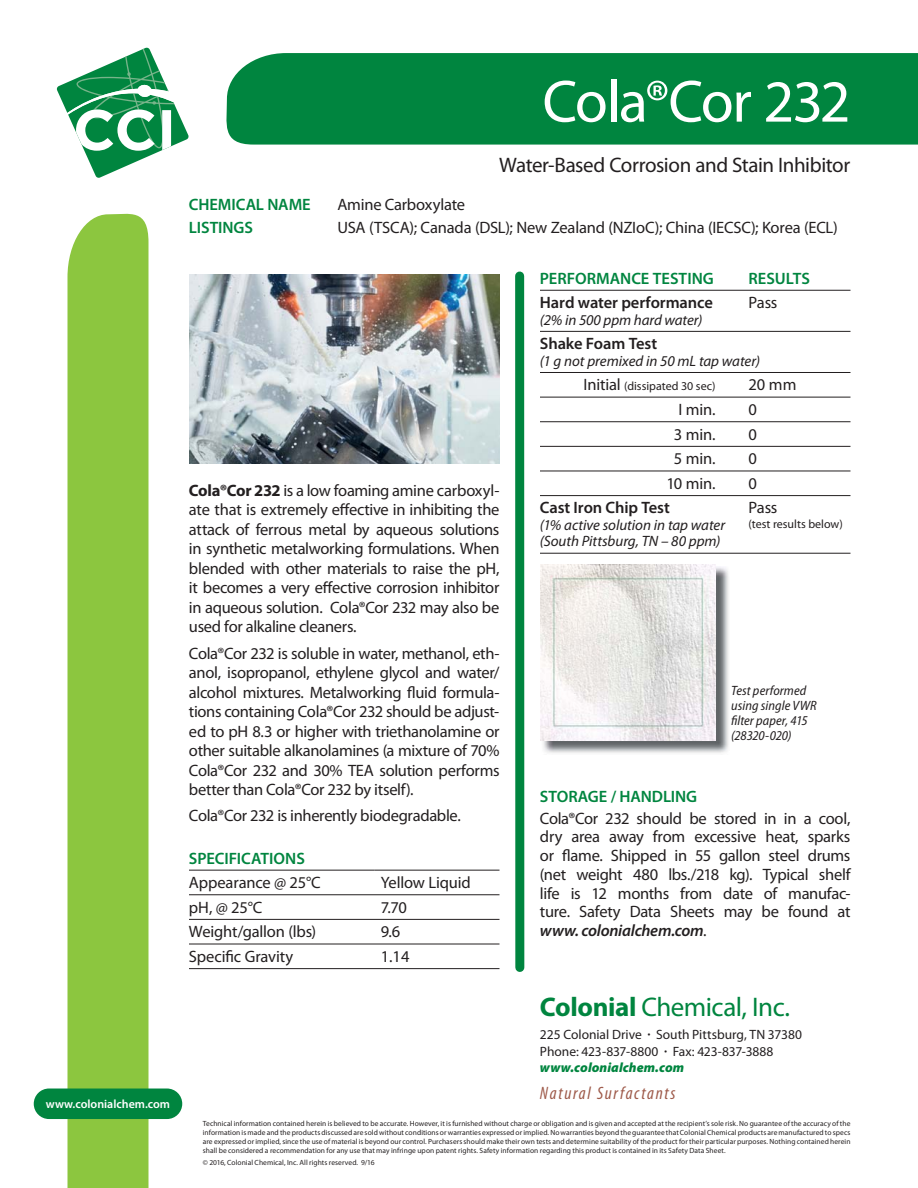
<style>
.page{position:relative;width:918px;height:1188px;background:#fff}
.page>*{position:absolute;margin:0;border:0;box-sizing:border-box;transform-origin:0 0}
.t1{font:60px "Myriad Pro";letter-spacing:-.03em;color:#fff}
.t2{font:27px "Myriad Pro";letter-spacing:-.02em;color:#00853f}
.t3{font:21px "Myriad Pro";letter-spacing:-.02em;color:#231f20}
.t4{font:italic condensed 18px "Myriad Pro";letter-spacing:.095em;color:#9e5a4a}
.t5{font:16.5px/19.5px "Myriad Pro";letter-spacing:-.015em;color:#231f20;text-align:justify}
.t6{font:600 16.5px "Myriad Pro";letter-spacing:-.005em;color:#00853f}
.t7{font:600 16.5px "Myriad Pro";letter-spacing:-.005em;color:#231f20}
.t8{font:italic 15px/16.5px "Myriad Pro";letter-spacing:-.005em;color:#231f20}
.t9{font:13.5px/16.5px "Myriad Pro";letter-spacing:-.005em;color:#231f20}
.t10{font:italic semi-condensed 13.5px/15px "Myriad Pro";color:#231f20}
.t11{font:12px "Myriad Pro";color:#231f20}
.t12{font:600 12px "Myriad Pro";color:#fff}
.t13{font:7.5px/9px "Myriad Pro";letter-spacing:.005em;color:#231f20;text-align:justify}
.s1{font-weight:700}
.s2{font-size:16.5px}
.s3{font-weight:600;font-style:italic}
.s4{font-weight:600}
.s5{font-weight:900;font-style:italic;color:#00853f}
</style>
<div class="page">
<div style="left:226px;top:53px;width:692px;height:92px;background:#00853f"></div>
<svg style="left:56px;top:47px;width:133px;height:131px"></svg>
<div style="left:68px;top:213px;width:80px;height:975px;background:#8cc63f"></div>
<div style="left:34px;top:1089px;width:148px;height:30px;background:#00853f;border-radius:15px"></div>
<div style="left:515px;top:276px;width:9px;height:692px;background:#00853f"></div>
<img style="left:189px;top:275px;width:310px;height:189px">
<hr style="left:375px;top:870px;width:125px;height:1px;background:#231f20">
<hr style="left:189px;top:894px;width:311px;height:1px;background:#231f20">
<hr style="left:189px;top:919px;width:311px;height:1px;background:#231f20">
<hr style="left:189px;top:944px;width:311px;height:1px;background:#231f20">
<hr style="left:189px;top:968px;width:311px;height:1px;background:#231f20">
<hr style="left:189px;top:870px;width:186px;height:1px;background:#231f20">
<img style="left:542px;top:567px;width:187px;height:186px">
<img style="left:540px;top:565px;width:176px;height:175px">
<hr style="left:540px;top:290px;width:310px;height:1px;background:#231f20">
<hr style="left:540px;top:331px;width:310px;height:1px;background:#231f20">
<hr style="left:540px;top:372px;width:310px;height:1px;background:#231f20">
<hr style="left:540px;top:397px;width:310px;height:1px;background:#231f20">
<hr style="left:540px;top:421px;width:310px;height:1px;background:#231f20">
<hr style="left:540px;top:446px;width:310px;height:1px;background:#231f20">
<hr style="left:540px;top:471px;width:310px;height:1px;background:#231f20">
<hr style="left:540px;top:495px;width:310px;height:1px;background:#231f20">
<hr style="left:540px;top:553px;width:310px;height:1px;background:#231f20">
<p class="t12" style="left:46px;top:1100px;width:126px">www.colonialchem.com</p>
<h1 class="t1" style="left:543px;top:79px;width:309px">Cola®Cor 232</h1>
<p class="t3" style="left:499px;top:157px;width:353px">Water-Based Corrosion and Stain Inhibitor</p>
<p class="t6" style="left:189px;top:198px;width:123px">CHEMICAL NAME</p>
<p class="t5" style="left:337px;top:196px;width:129px">Amine Carboxylate</p>
<p class="t6" style="left:189px;top:221px;width:65px">LISTINGS</p>
<p class="t5" style="left:337px;top:219px;width:502px">USA (TSCA); Canada (DSL); New Zealand (NZIoC); China (IECSC); Korea (ECL)</p>
<p class="t5" style="left:189px;top:482px;width:312px"><span class="s1">Cola®Cor 232</span> is a low foaming amine carboxyl&shy;ate that is extremely effective in inhibiting the attack of ferrous metal by aqueous solutions in synthetic metalworking formulations. When blended with other materials to raise the pH, it becomes a very effective corrosion inhibitor in aqueous solution. Cola®Cor 232 may also be used for alkaline cleaners.</p>
<p class="t5" style="left:189px;top:645px;width:312px">Cola®Cor 232 is soluble in water, methanol, eth&shy;anol, isopropanol, ethylene glycol and water/ alcohol mixtures. Metalworking fluid formula&shy;tions containing Cola®Cor 232 should be adjust&shy;ed to pH 8.3 or higher with triethanolamine or other suitable alkanolamines (a mixture of 70% Cola®Cor 232 and 30% TEA solution performs better than Cola®Cor 232 by itself).</p>
<p class="t5" style="left:189px;top:808px;width:273px">Cola®Cor 232 is inherently biodegradable.</p>
<p class="t6" style="left:189px;top:852px;width:117px">SPECIFICATIONS</p>
<p class="t5" style="left:189px;top:874px;width:133px">Appearance @ 25°C</p>
<p class="t5" style="left:381px;top:874px;width:92px">Yellow Liquid</p>
<p class="t5" style="left:189px;top:899px;width:75px">pH, @ 25°C</p>
<p class="t5" style="left:381px;top:899px;width:28px">7.70</p>
<p class="t5" style="left:189px;top:924px;width:129px">Weight/gallon (lbs)</p>
<p class="t5" style="left:381px;top:924px;width:21px">9.6</p>
<p class="t5" style="left:189px;top:948px;width:106px">Specific Gravity</p>
<p class="t5" style="left:381px;top:948px;width:30px">1.14</p>
<p class="t6" style="left:540px;top:272px;width:175px">PERFORMANCE TESTING</p>
<p class="t6" style="left:749px;top:272px;width:63px">RESULTS</p>
<p class="t7" style="left:540px;top:296px;width:174px">Hard water performance</p>
<p class="t8" style="left:540px;top:313px;width:164px">(2% in 500 ppm hard water)</p>
<p class="t5" style="left:749px;top:295px;width:31px">Pass</p>
<p class="t7" style="left:540px;top:337px;width:119px">Shake Foam Test</p>
<p class="t8" style="left:540px;top:354px;width:222px">(1 g not premixed in 50 mL tap water)</p>
<p class="t11" style="left:584px;top:382px;width:133px"><span class="s2">Initial</span> (dissipated 30 sec)</p>
<p class="t5" style="left:749px;top:377px;width:49px">20 mm</p>
<p class="t5" style="left:678px;top:401px;width:39px">I min.</p>
<p class="t5" style="left:748px;top:401px;width:10px">0</p>
<p class="t5" style="left:674px;top:426px;width:43px">3 min.</p>
<p class="t5" style="left:748px;top:426px;width:10px">0</p>
<p class="t5" style="left:674px;top:451px;width:43px">5 min.</p>
<p class="t5" style="left:748px;top:451px;width:10px">0</p>
<p class="t5" style="left:666px;top:475px;width:51px">10 min.</p>
<p class="t5" style="left:749px;top:475px;width:10px">0</p>
<p class="t7" style="left:540px;top:502px;width:131px">Cast Iron Chip Test</p>
<p class="t8" style="left:540px;top:518px;width:187px">(1% active solution in tap water (South Pittsburg, TN – 80 ppm)</p>
<p class="t5" style="left:749px;top:500px;width:31px">Pass</p>
<p class="t11" style="left:749px;top:520px;width:96px">(test results below)</p>
<p class="t10" style="left:731px;top:685px;width:87px">Test performed using single VWR filter paper, 415 (28320-020)</p>
<p class="t6" style="left:540px;top:790px;width:159px">STORAGE / HANDLING</p>
<p class="t5" style="left:540px;top:810px;width:312px;line-height:18.8px">Cola®Cor 232 should be stored in in a cool, dry area away from excessive heat, sparks or flame. Shipped in 55 gallon steel drums (net weight 480 lbs./218 kg). Typical shelf life is 12 months from date of manufac&shy;ture. Safety Data Sheets may be found at <span class="s3">www. colonialchem.com</span>.</p>
<h2 class="t2" style="left:540px;top:997px;width:252px"><span class="s1">Colonial</span> Chemical, Inc.</h2>
<p class="t9" style="left:540px;top:1028px;width:263px">225 Colonial Drive <span class="s4">·</span> South Pittsburg, TN 37380<br>Phone: 423-837-8800 <span class="s4">·</span> Fax: 423-837-3888 <span class="s5">www.colonialchem.com</span></p>
<p class="t4" style="left:540px;top:1086px;width:137px">Natural Surfactants</p>
<p class="t13" style="left:203px;top:1120px;width:649px">Technical information contained herein is believed to be accurate. However, it is furnished without charge or obligation and is given and accepted at the recipient’s sole risk. No guarantee of the accuracy of the information is made and the products discussed are sold without conditions or warranties expressed or implied. No warranties beyond the guarantee that Colonial Chemical products are manufactured to specs are expressed or implied, since the use of material is beyond our control. Purchasers should make their own tests and determine suitability of the product for their particular purposes. Nothing contained herein shall be considered a recommendation for any use that may infringe upon patent rights. Safety information regarding this product is contained in its Safety Data Sheet.</p>
<p class="t13" style="left:203px;top:1159px;width:173px">© 2016, Colonial Chemical, Inc. All rights reserved. 9/16</p>
</div>
